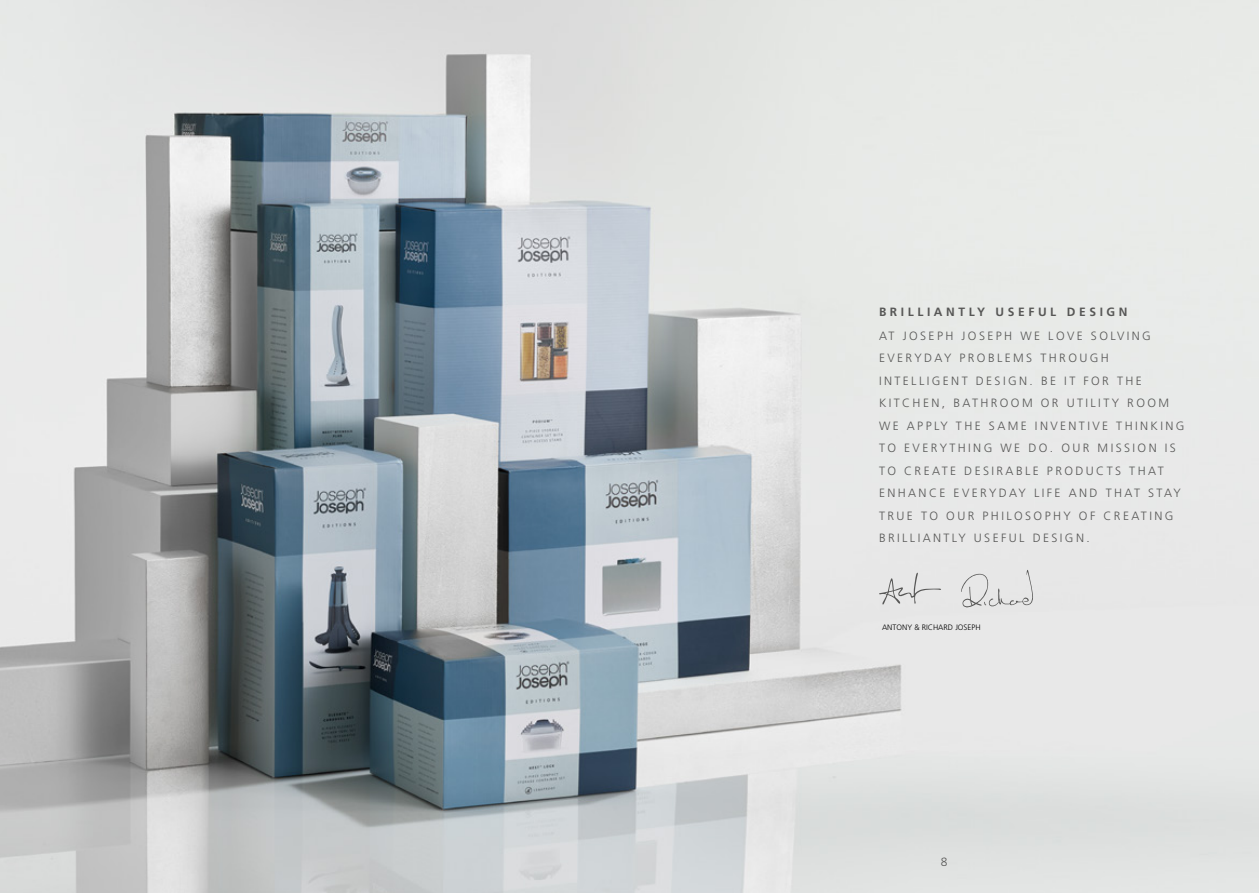
<style>
.page{position:relative;width:1259px;height:893px;background:#fff}
.page>*{position:absolute;margin:0;border:0;box-sizing:border-box;transform-origin:0 0}
.t1{font:300 12px/22.5px "Frutiger";letter-spacing:.2em;color:#575756}
.t2{font:700 12px "Frutiger";letter-spacing:.3em;color:#575756}
.t3{font:300 7.8px "Frutiger";color:#000}
</style>
<div class="page">
<img style="left:0;top:0;width:1259px;height:893px">
<svg style="left:878px;top:572px;width:63px;height:33px;background:#d9d9d9"></svg>
<svg style="left:960px;top:569px;width:73px;height:38px;background:#dbdbdb"></svg>
<p class="t2" style="left:879px;top:304px;width:250px">BRILLIANTLY USEFUL DESIGN</p>
<p class="t1" style="left:879px;top:324px;width:307px">AT JOSEPH JOSEPH WE LOVE SOLVING<br>EVERYDAY PROBLEMS THROUGH<br>INTELLIGENT DESIGN. BE IT FOR THE<br>KITCHEN, BATHROOM OR UTILITY ROOM<br>WE APPLY THE SAME INVENTIVE THINKING<br>TO EVERYTHING WE DO. OUR MISSION IS<br>TO CREATE DESIRABLE PRODUCTS THAT<br>ENHANCE EVERYDAY LIFE AND THAT STAY<br>TRUE TO OUR PHILOSOPHY OF CREATING<br>BRILLIANTLY USEFUL DESIGN.</p>
<p class="t3" style="left:882px;top:623px;width:100px">ANTONY &amp; RICHARD JOSEPH</p>
<p class="t1" style="left:941px;top:850px;width:8px">8</p>
</div>
